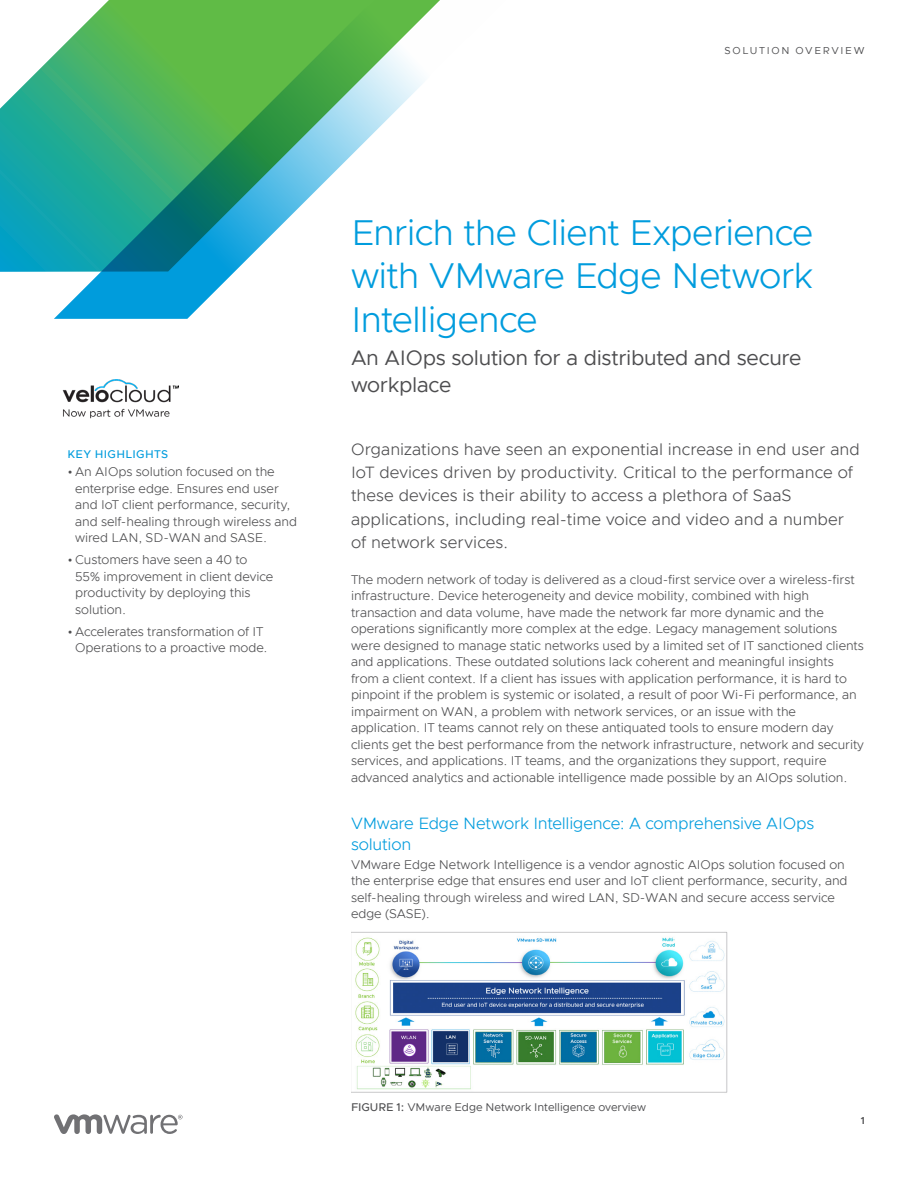
<style>
.page{position:relative;width:918px;height:1188px;background:#fff}
.page>*{position:absolute;margin:0;border:0;box-sizing:border-box;transform-origin:0 0}
._1a__MAIN_TITLE{font:300 36px/43.5px "Metropolis";letter-spacing:-.02em;color:#009cdd;text-align:justify}
._1b__MAIN_SUB_TITLE{font:21px/27px "Metropolis";letter-spacing:-.015em;color:#4d4d4f}
._2a__INTRO_BODY{font:300 16.5px/23.2px "Metropolis";letter-spacing:.005em;color:#4d4d4f}
._4a__SUBHEAD_1{font:300 16.5px/21px "Metropolis";letter-spacing:-.01em;color:#009cdd}
._2a__INTRO_BODY-2{font:300 12.75px/16.5px "Metropolis";letter-spacing:-.005em;color:#4d4d4f}
._3a__BODY_TEXT{font:300 12.75px/16.5px "Metropolis";letter-spacing:-.005em;color:#4d4d4f}
._7a__CAPTION_BODY{font:11.25px "Metropolis";letter-spacing:-.005em;color:#4d4d4f}
._5a__SIDEBAR_HEADER{font:500 11.25px "Metropolis";letter-spacing:.03em;color:#009cdd}
.FOLIO_TOP_GRAY{font:10.2px "Metropolis";letter-spacing:.165em;color:#4d4d4f}
.FOLIO_BOTTOM_85blk{font:600 10.2px "Metropolis";color:#4d4d4f}
.s1{font-weight:500}
</style>
<div class="page">
<svg style="left:54px;top:1114px;width:129px;height:20px"></svg>
<svg style="left:0;top:55px;width:54px;height:217px;background:#31b1b3"></svg>
<svg style="left:54px;top:0;width:386px;height:319px"></svg>
<img style="left:62px;top:379px;width:117px;height:40px">
<img style="left:351px;top:931px;width:377px;height:162px">
<p class="FOLIO_TOP_GRAY" style="left:724px;top:44px;width:142px">SOLUTION OVERVIEW</p>
<p class="_5a__SIDEBAR_HEADER" style="left:68px;top:447px;width:102px">KEY HIGHLIGHTS</p>
<p class="_2a__INTRO_BODY-2" style="left:75px;top:464px;width:223px;text-indent:-8px">• An AIOps solution focused on the enterprise edge. Ensures end user and IoT client performance, security, and self-healing through wireless and wired LAN, SD-WAN and SASE.</p>
<p class="_2a__INTRO_BODY-2" style="left:75px;top:552px;width:200px;text-indent:-8px">• Customers have seen a 40 to<br>55% improvement in client device productivity by deploying this solution.</p>
<p class="_2a__INTRO_BODY-2" style="left:68px;top:623px;width:202px;text-align:center">• Accelerates transformation of IT<br>Operations to a proactive mode.</p>
<p class="_1a__MAIN_TITLE" style="left:351px;top:210px;width:464px">Enrich the Client Experience with VMware Edge Network Intelligence</p>
<p class="_1b__MAIN_SUB_TITLE" style="left:351px;top:345px;width:452px">An AIOps solution for a distributed and secure workplace</p>
<p class="_2a__INTRO_BODY" style="left:351px;top:438px;width:510px">Organizations have seen an exponential increase in end user and IoT devices driven by productivity. Critical to the performance of these devices is their ability to access a plethora of SaaS applications, including real-time voice and video and a number of network services.</p>
<p class="_2a__INTRO_BODY-2" style="left:351px;top:571px;width:515px">The modern network of today is delivered as a cloud-first service over a wireless-first infrastructure. Device heterogeneity and device mobility, combined with high transaction and data volume, have made the network far more dynamic and the operations significantly more complex at the edge. Legacy management solutions were designed to manage static networks used by a limited set of IT sanctioned clients and applications. These outdated solutions lack coherent and meaningful insights from a client context. If a client has issues with application performance, it is hard to pinpoint if the problem is systemic or isolated, a result of poor Wi-Fi performance, an impairment on WAN, a problem with network services, or an issue with the application. IT teams cannot rely on these antiquated tools to ensure modern day clients get the best performance from the network infrastructure, network and security services, and applications. IT teams, and the organizations they support, require advanced analytics and actionable intelligence made possible by an AIOps solution.</p>
<p class="_4a__SUBHEAD_1" style="left:351px;top:813px;width:465px">VMware Edge Network Intelligence: A comprehensive AIOps solution</p>
<p class="_3a__BODY_TEXT" style="left:351px;top:856px;width:498px">VMware Edge Network Intelligence is a vendor agnostic AIOps solution focused on the enterprise edge that ensures end user and IoT client performance, security, and self-healing through wireless and wired LAN, SD-WAN and secure access service edge (SASE).</p>
<p class="_7a__CAPTION_BODY" style="left:351px;top:1100px;width:297px"><span class="s1">FIGURE 1:</span> VMware Edge Network Intelligence overview</p>
<p class="FOLIO_BOTTOM_85blk" style="left:861px;top:1114px;width:6px">1</p>
</div>
